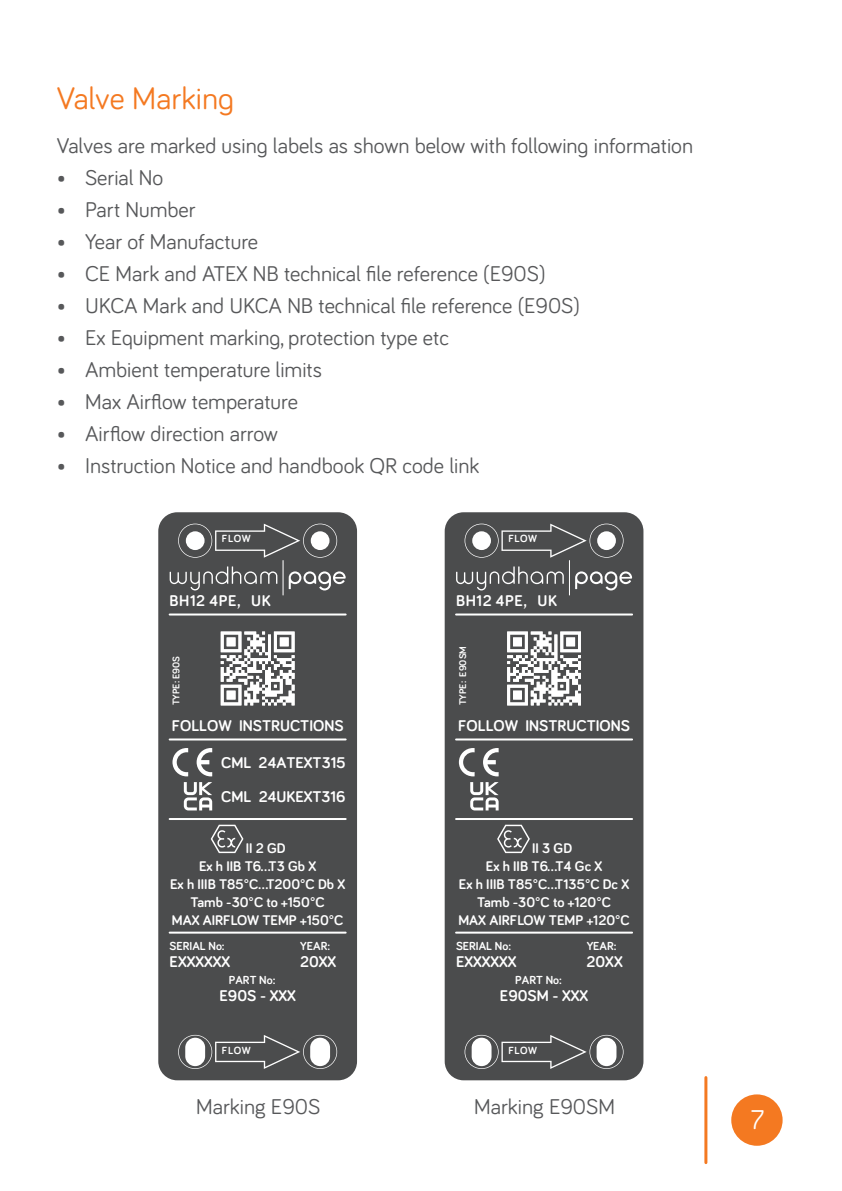
<style>
.page{position:relative;width:842px;height:1191px;background:#fff}
.page>*{position:absolute;margin:0;border:0;box-sizing:border-box;transform-origin:0 0}
.Subheadings{font:32px "Bariol";color:#f47921}
.t1{font:28px "Bariol";color:#fff}
.Body_Text{font:22px "Bariol";color:#57585a}
.t2{font:700 16px/34px "Bariol";color:#fff}
.t3{font:700 16px "Bariol";letter-spacing:.035em;color:#fff}
.t4{font:700 14.4px "Bariol";color:#fff}
.t5{font:700 12px "Bariol";color:#fff}
.t6{font:700 10.6px "Bariol";letter-spacing:.045em;color:#fff}
.t7{font:700 10px "Bariol";color:#fff}
</style>
<div class="page">
<hr style="left:704px;top:1077px;width:3px;height:85px;background:#f47921">
<div style="left:731px;top:1094px;width:52px;height:51px;background:#f47921;border-radius:50%"></div>
<div style="left:158px;top:512px;width:199px;height:568px;background:#4b4c4d;border-radius:19px"></div>
<svg style="left:197px;top:748px;width:15px;height:28px"></svg>
<svg style="left:172px;top:748px;width:16px;height:28px"></svg>
<svg style="left:184px;top:782px;width:28px;height:28px"></svg>
<hr style="left:283px;top:560px;width:1px;height:35px;background:#fff">
<svg style="left:170px;top:566px;width:107px;height:24px"></svg>
<svg style="left:289px;top:571px;width:57px;height:19px"></svg>
<svg style="left:178px;top:523px;width:159px;height:35px"></svg>
<div style="left:186px;top:531px;width:19px;height:19px;background:#fff;border-radius:50%"></div>
<svg style="left:211px;top:824px;width:32px;height:29px"></svg>
<hr style="left:170px;top:613px;width:176px;height:2px;background:#fff">
<hr style="left:170px;top:818px;width:176px;height:2px;background:#fff">
<hr style="left:170px;top:931px;width:176px;height:2px;background:#fff">
<hr style="left:170px;top:738px;width:176px;height:2px;background:#fff">
<svg style="left:221px;top:631px;width:74px;height:74px"></svg>
<svg style="left:178px;top:1034px;width:159px;height:35px"></svg>
<div style="left:445px;top:512px;width:198px;height:568px;background:#4b4c4d;border-radius:19px"></div>
<svg style="left:483px;top:748px;width:16px;height:28px"></svg>
<svg style="left:459px;top:748px;width:16px;height:28px"></svg>
<svg style="left:470px;top:782px;width:29px;height:28px"></svg>
<hr style="left:569px;top:560px;width:1px;height:35px;background:#fff">
<svg style="left:456px;top:566px;width:108px;height:24px"></svg>
<svg style="left:575px;top:571px;width:57px;height:19px"></svg>
<svg style="left:465px;top:523px;width:159px;height:35px"></svg>
<div style="left:472px;top:531px;width:19px;height:19px;background:#fff;border-radius:50%"></div>
<svg style="left:497px;top:824px;width:33px;height:29px"></svg>
<hr style="left:456px;top:613px;width:176px;height:2px;background:#fff">
<hr style="left:456px;top:818px;width:176px;height:2px;background:#fff">
<hr style="left:456px;top:931px;width:176px;height:2px;background:#fff">
<hr style="left:456px;top:738px;width:176px;height:2px;background:#fff">
<svg style="left:507px;top:631px;width:74px;height:74px"></svg>
<svg style="left:465px;top:1034px;width:158px;height:35px"></svg>
<p class="Subheadings" style="left:57px;top:77px;width:179px">Valve Marking</p>
<p class="Body_Text" style="left:57px;top:130px;width:638px">Valves are marked using labels as shown below with following information</p>
<p class="Body_Text" style="left:57px;top:162px;width:108px">• Serial No</p>
<p class="Body_Text" style="left:57px;top:194px;width:140px">• Part Number</p>
<p class="Body_Text" style="left:57px;top:226px;width:203px">• Year of Manufacture</p>
<p class="Body_Text" style="left:57px;top:259px;width:490px">• CE Mark and ATEX NB technical file reference (E90S)</p>
<p class="Body_Text" style="left:57px;top:291px;width:525px">• UKCA Mark and UKCA NB technical file reference (E90S)</p>
<p class="Body_Text" style="left:57px;top:323px;width:394px">• Ex Equipment marking, protection type etc</p>
<p class="Body_Text" style="left:57px;top:355px;width:267px">• Ambient temperature limits</p>
<p class="Body_Text" style="left:57px;top:387px;width:243px">• Max Airflow temperature</p>
<p class="Body_Text" style="left:57px;top:419px;width:223px">• Airflow direction arrow</p>
<p class="Body_Text" style="left:57px;top:451px;width:424px">• Instruction Notice and handbook QR code link</p>
<p class="t6" style="left:222px;top:531px;width:30px">FLOW</p>
<p class="t6" style="left:508px;top:531px;width:30px">FLOW</p>
<p class="t3" style="left:170px;top:589px;width:102px">BH12 4PE, UK</p>
<p class="t3" style="left:456px;top:589px;width:102px">BH12 4PE, UK</p>
<p class="t7" style="left:169px;top:705px;width:51px;rotate:-90deg">TYPE: E90S</p>
<p class="t7" style="left:456px;top:705px;width:61px;rotate:-90deg">TYPE: E90SM</p>
<p class="t2" style="left:172px;top:708px;width:173px">FOLLOW INSTRUCTIONS</p>
<p class="t2" style="left:458px;top:708px;width:173px">FOLLOW INSTRUCTIONS</p>
<p class="t2" style="left:221px;top:745px;width:126px">CML 24ATEXT315</p>
<p class="t2" style="left:221px;top:779px;width:126px">CML 24UKEXT316</p>
<p class="t4" style="left:246px;top:838px;width:41px">II 2 GD</p>
<p class="t4" style="left:199px;top:856px;width:119px">Ex h IIB T6…T3 Gb X</p>
<p class="t4" style="left:170px;top:874px;width:177px">Ex h IIIB T85°C…T200°C Db X</p>
<p class="t4" style="left:191px;top:892px;width:136px">Tamb -30°C to +150°C</p>
<p class="t4" style="left:172px;top:910px;width:173px">MAX AIRFLOW TEMP +150°C</p>
<p class="t4" style="left:532px;top:838px;width:41px">II 3 GD</p>
<p class="t4" style="left:486px;top:856px;width:118px">Ex h IIB T6…T4 Gc X</p>
<p class="t4" style="left:459px;top:874px;width:172px">Ex h IIIB T85°C…T135°C Dc X</p>
<p class="t4" style="left:477px;top:892px;width:135px">Tamb -30°C to +120°C</p>
<p class="t4" style="left:458px;top:910px;width:173px">MAX AIRFLOW TEMP +120°C</p>
<p class="t5" style="left:170px;top:937px;width:57px">SERIAL No:</p>
<p class="t5" style="left:300px;top:937px;width:31px">YEAR:</p>
<p class="t5" style="left:456px;top:937px;width:57px">SERIAL No:</p>
<p class="t5" style="left:587px;top:937px;width:31px">YEAR:</p>
<p class="t2" style="left:220px;top:943px;width:78px;text-indent:-50px">EXXXXXX<br>E90S - XXX</p>
<p class="t2" style="left:300px;top:943px;width:38px">20XX</p>
<p class="t5" style="left:229px;top:971px;width:48px">PART No:</p>
<p class="t2" style="left:500px;top:943px;width:90px;text-indent:-44px">EXXXXXX<br>E90SM - XXX</p>
<p class="t2" style="left:587px;top:943px;width:38px">20XX</p>
<p class="t5" style="left:515px;top:971px;width:48px">PART No:</p>
<p class="t6" style="left:222px;top:1042px;width:30px">FLOW</p>
<p class="t6" style="left:508px;top:1042px;width:30px">FLOW</p>
<p class="Body_Text" style="left:196px;top:1091px;width:126px">Marking E90S</p>
<p class="Body_Text" style="left:474px;top:1091px;width:143px">Marking E90SM</p>
<p class="t1" style="left:751px;top:1101px;width:15px">7</p>
</div>
